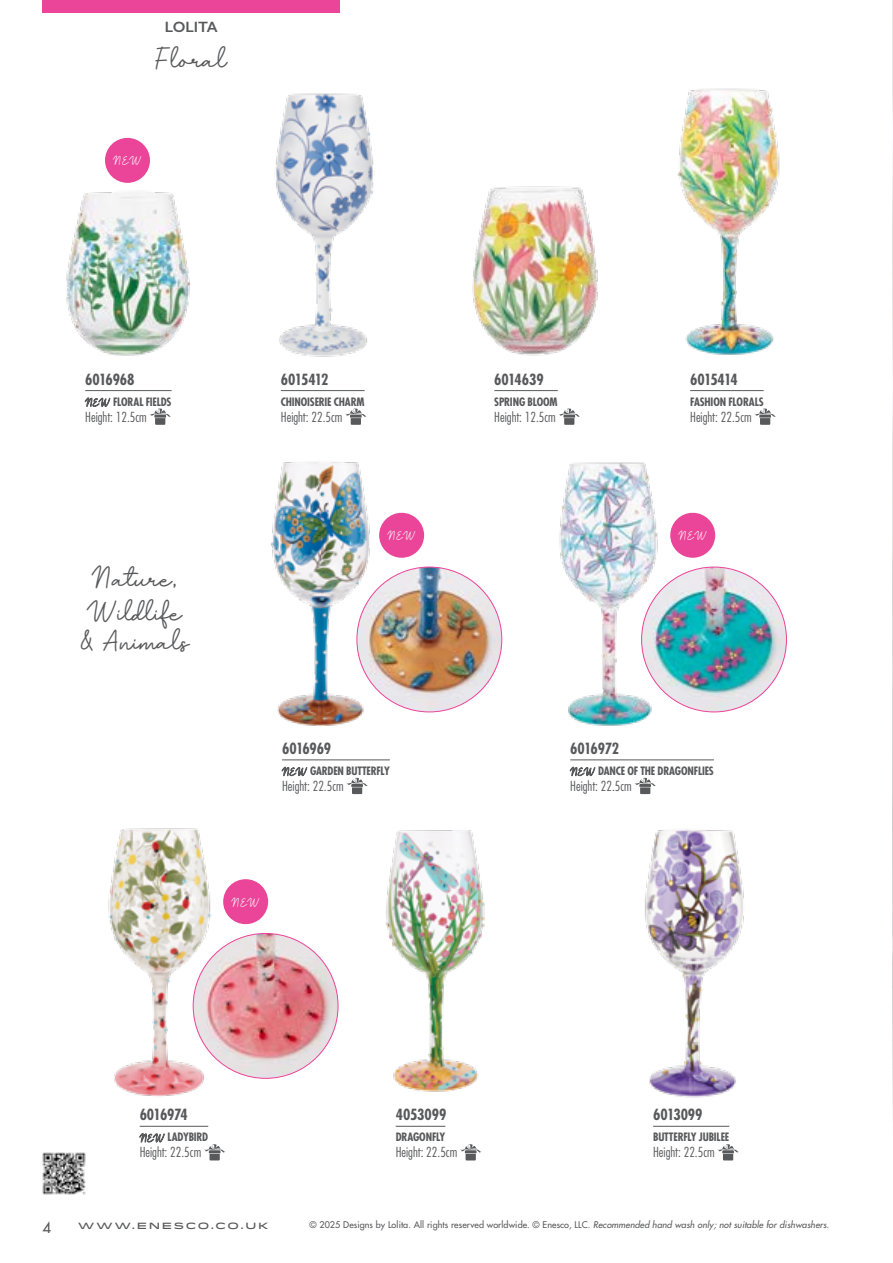
<style>
.page{position:relative;width:893px;height:1263px;background:#fff}
.page>*{position:absolute;margin:0;border:0;box-sizing:border-box;transform-origin:0 0}
.t1{font:30px/34.5px "Senja Santuy";color:#58595b}
.t2{font:700 condensed 15px "Futura Std";letter-spacing:-.015em;color:#58595b}
.t3{font:700 condensed 15px "Futura Std";letter-spacing:-.055em;color:#58595b}
.t4{font:700 condensed 15px "Futura Std";letter-spacing:-.06em;color:#58595b}
.t5{font:700 condensed 15px "Futura Std";letter-spacing:-.04em;color:#58595b}
.t6{font:600 15px "Gill Sans";color:#58595b}
.t7{font:500 15px "Futura Std";color:#58595b}
.t8{font:300 condensed 13.5px "Futura Std";color:#58595b}
.t9{font:12.3px "Senja Santuy";letter-spacing:.025em;color:#fff}
.t10{font:700 condensed 11.25px "Futura Std";letter-spacing:-.015em;color:#58595b}
.t11{font:500 9px "Futura Std";letter-spacing:.01em;color:#58595b}
.t12{font:500 9px "Idlewild";letter-spacing:.185em;color:#58595b}
.s1{font-family:"Senja Santuy";font-weight:400;font-stretch:normal}
.s2{font-style:italic}
</style>
<div class="page">
<img style="left:892px;top:0;width:1px;height:1110px">
<img style="left:43px;top:1152px;width:42px;height:43px">
<img style="left:677px;top:88px;width:103px;height:267px">
<hr style="left:690px;top:390px;width:74px;height:1px;background:#58595b">
<svg style="left:755px;top:408px;width:21px;height:17px"></svg>
<img style="left:276px;top:93px;width:98px;height:264px">
<hr style="left:281px;top:390px;width:84px;height:1px;background:#58595b">
<svg style="left:345px;top:408px;width:22px;height:17px"></svg>
<hr style="left:494px;top:390px;width:64px;height:1px;background:#58595b">
<svg style="left:559px;top:408px;width:21px;height:17px"></svg>
<img style="left:472px;top:186px;width:126px;height:170px">
<hr style="left:282px;top:759px;width:108px;height:1px;background:#58595b">
<svg style="left:346px;top:778px;width:22px;height:16px"></svg>
<img style="left:271px;top:462px;width:119px;height:264px">
<img style="left:357px;top:567px;width:145px;height:145px;border-radius:72px">
<hr style="left:570px;top:759px;width:144px;height:1px;background:#58595b">
<svg style="left:635px;top:778px;width:21px;height:16px"></svg>
<img style="left:559px;top:462px;width:119px;height:264px">
<img style="left:642px;top:567px;width:144px;height:145px;border-radius:72px">
<hr style="left:140px;top:1126px;width:68px;height:1px;background:#58595b">
<svg style="left:204px;top:1144px;width:22px;height:16px"></svg>
<img style="left:108px;top:828px;width:121px;height:269px">
<img style="left:193px;top:933px;width:145px;height:145px;border-radius:72px">
<img style="left:66px;top:171px;width:125px;height:185px">
<hr style="left:85px;top:390px;width:87px;height:1px;background:#58595b">
<svg style="left:150px;top:408px;width:21px;height:17px"></svg>
<img style="left:645px;top:830px;width:99px;height:268px">
<hr style="left:653px;top:1126px;width:76px;height:1px;background:#58595b">
<svg style="left:717px;top:1144px;width:22px;height:16px"></svg>
<img style="left:386px;top:830px;width:99px;height:262px">
<hr style="left:396px;top:1126px;width:49px;height:1px;background:#58595b">
<svg style="left:460px;top:1144px;width:22px;height:16px"></svg>
<div style="left:379px;top:513px;width:45px;height:45px;background:#ea4598;border-radius:50%"></div>
<div style="left:670px;top:513px;width:45px;height:45px;background:#ea4598;border-radius:50%"></div>
<div style="left:223px;top:879px;width:45px;height:45px;background:#ea4598;border-radius:50%"></div>
<div style="left:105px;top:138px;width:45px;height:45px;background:#ea4598;border-radius:50%"></div>
<div style="left:43px;top:0;width:297px;height:13px;background:#ea4598"></div>
<h2 class="t6" style="left:165px;top:18px;width:55px">LOLITA</h2>
<h1 class="t1" style="left:156px;top:41px;width:73px">Floral</h1>
<p class="t9" style="left:113px;top:154px;width:30px">NEW</p>
<h2 class="t2" style="left:85px;top:370px;width:51px">6016968</h2>
<p class="t10" style="left:85px;top:394px;width:88px"><span class="s1">NEW</span> FLORAL FIELDS</p>
<p class="t8" style="left:85px;top:409px;width:63px">Height: 12.5cm</p>
<h2 class="t4" style="left:281px;top:370px;width:49px">6015412</h2>
<p class="t10" style="left:281px;top:394px;width:85px">CHINOISERIE CHARM</p>
<p class="t8" style="left:281px;top:409px;width:63px">Height: 22.5cm</p>
<h2 class="t2" style="left:494px;top:370px;width:51px">6014639</h2>
<p class="t10" style="left:494px;top:394px;width:65px">SPRING BLOOM</p>
<p class="t8" style="left:494px;top:409px;width:63px">Height: 12.5cm</p>
<h2 class="t3" style="left:690px;top:370px;width:49px">6015414</h2>
<p class="t10" style="left:690px;top:394px;width:75px">FASHION FLORALS</p>
<p class="t8" style="left:690px;top:409px;width:63px">Height: 22.5cm</p>
<h1 class="t1" style="left:87px;top:560px;width:97px">Nature,<br>Wildlife</h1>
<h1 class="t1" style="left:79px;top:623px;width:111px">&amp; Animals</h1>
<p class="t9" style="left:387px;top:528px;width:30px">NEW</p>
<p class="t9" style="left:678px;top:528px;width:30px">NEW</p>
<h2 class="t2" style="left:282px;top:739px;width:51px">6016969</h2>
<p class="t10" style="left:282px;top:764px;width:109px"><span class="s1">NEW</span> GARDEN BUTTERFLY</p>
<p class="t8" style="left:282px;top:778px;width:63px">Height: 22.5cm</p>
<h2 class="t2" style="left:570px;top:739px;width:50px">6016972</h2>
<p class="t10" style="left:570px;top:764px;width:145px"><span class="s1">NEW</span> DANCE OF THE DRAGONFLIES</p>
<p class="t8" style="left:570px;top:778px;width:63px">Height: 22.5cm</p>
<p class="t9" style="left:231px;top:895px;width:30px">NEW</p>
<h2 class="t5" style="left:140px;top:1105px;width:50px">6016974</h2>
<p class="t10" style="left:140px;top:1130px;width:70px"><span class="s1">NEW</span> LADYBIRD</p>
<p class="t8" style="left:140px;top:1144px;width:63px">Height: 22.5cm</p>
<h2 class="t7" style="left:43px;top:1218px;width:10px">4</h2>
<p class="t12" style="left:78px;top:1218px;width:192px">WWW.ENESCO.CO.UK</p>
<h2 class="t2" style="left:396px;top:1105px;width:52px">4053099</h2>
<p class="t10" style="left:396px;top:1130px;width:51px">DRAGONFLY</p>
<p class="t8" style="left:396px;top:1144px;width:63px">Height: 22.5cm</p>
<h2 class="t2" style="left:653px;top:1105px;width:51px">6013099</h2>
<p class="t10" style="left:653px;top:1130px;width:78px">BUTTERFLY JUBILEE</p>
<p class="t8" style="left:653px;top:1144px;width:63px">Height: 22.5cm</p>
<p class="t11" style="left:309px;top:1219px;width:521px">© 2025 Designs by Lolita. All rights reserved worldwide. © Enesco, LLC. <span class="s2">Recommended hand wash only; not suitable for dishwashers.</span></p>
</div>
